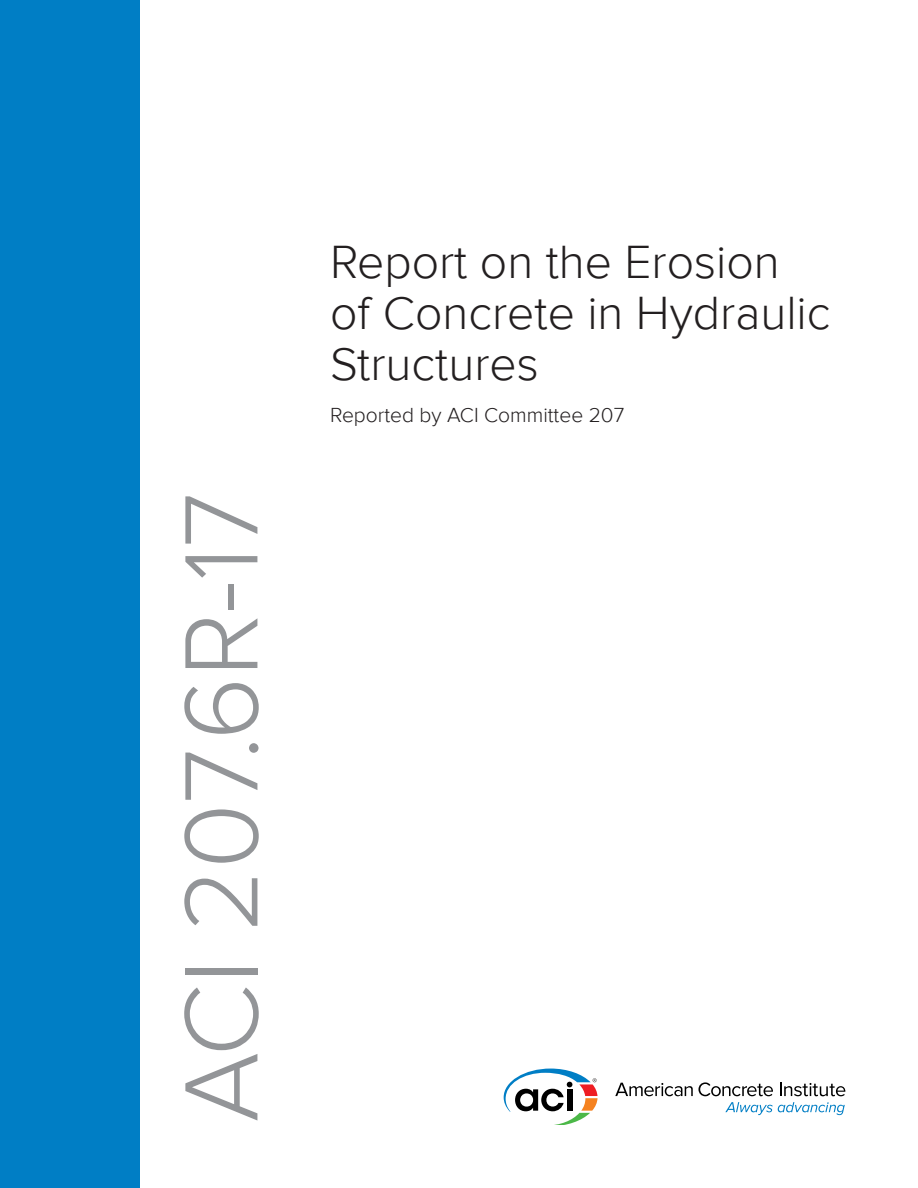
<style>
.page{position:relative;width:918px;height:1188px;background:#fff}
.page>*{position:absolute;margin:0;border:0;box-sizing:border-box;transform-origin:0 0}
.t1{font:300 108px "Proxima Nova";color:#939598}
.ARTICLE_TITLE{font:300 48px/51px "Proxima Nova";color:#231f20}
.t2{font:300 21px "Proxima Nova";color:#231f20}
</style>
<div class="page">
<div style="left:0;top:0;width:140px;height:1188px;background:#007ec5"></div>
<svg style="left:725px;top:1102px;width:120px;height:13px"></svg>
<svg style="left:615px;top:1082px;width:158px;height:14px"></svg>
<svg style="left:780px;top:1083px;width:65px;height:13px"></svg>
<svg style="left:504px;top:1069px;width:94px;height:55px"></svg>
<p class="t1" style="left:159px;top:1122px;width:631px;rotate:-90deg">ACI 207.6R-17</p>
<p class="ARTICLE_TITLE" style="left:330px;top:237px;width:502px">Report on the Erosion of Concrete in Hydraulic<br>Structures</p>
<p class="t2" style="left:330px;top:403px;width:296px">Reported by ACI Committee 207</p>
</div>
